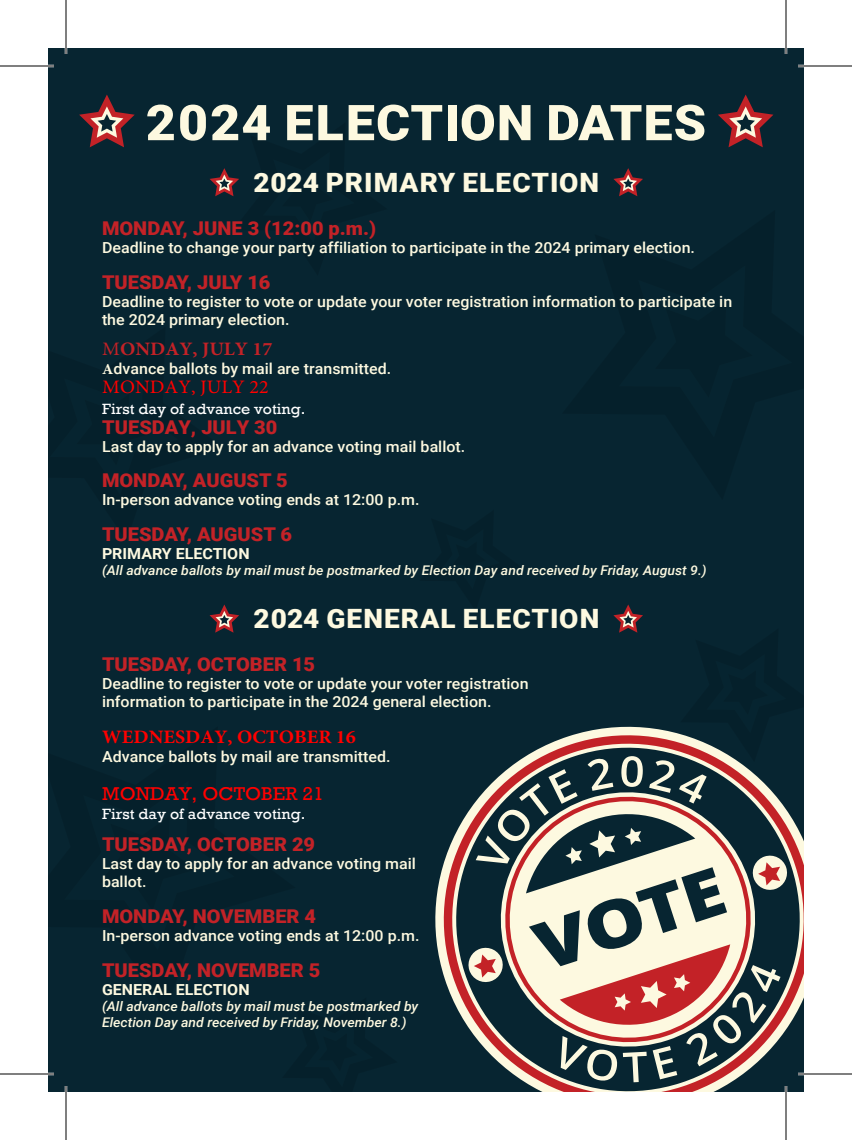
<style>
.page{position:relative;width:852px;height:1140px;background:#fff}
.page>*{position:absolute;margin:0;border:0;box-sizing:border-box;transform-origin:0 0}
.t1{font:900 49.4px "Roboto";letter-spacing:.02em;color:#fdf9e0;scale:1.05 1}
.t2{font:900 26.6px "Roboto";letter-spacing:.04em;color:#fdf9e0;scale:1.05 1}
.t3{font:900 19px "Roboto";color:#c32227;scale:1.05 1}
.t4{font:700 19px "Minion Pro";color:#f00;scale:1.05 1}
.t5{font:19px "Rockwell";color:#f00;scale:1.05 1}
.t6{font:700 19px "Minion Pro";color:#c32227;scale:1.05 1}
.t7{font:19px "Minion Pro";color:#f00;scale:1.05 1}
.t8{font:500 15.2px/18px "Roboto";color:#fdf9e0;scale:1.05 1}
.t9{font:15.2px "Rockwell";color:#fff;scale:1.05 1}
.t10{font:700 15.2px "Roboto";color:#fdf9e0;scale:1.05 1}
.t11{font:italic 500 13.4px/16px "Roboto";color:#fdf9e0;scale:1.05 1}
.s1{font-weight:400}
.s2{font-family:"Minion Pro";font-weight:700}
</style>
<div class="page">
<div style="left:48px;top:48px;width:756px;height:1044px;background:#072531"></div>
<svg style="left:525px;top:1082px;width:263px;height:10px"></svg>
<svg style="left:718px;top:95px;width:55px;height:52px"></svg>
<svg style="left:79px;top:95px;width:56px;height:52px"></svg>
<svg style="left:613px;top:168px;width:30px;height:28px"></svg>
<svg style="left:210px;top:168px;width:29px;height:29px"></svg>
<svg style="left:435px;top:604px;width:369px;height:478px"></svg>
<svg style="left:210px;top:605px;width:29px;height:28px"></svg>
<hr style="left:0;top:65px;width:54px;height:2px;background:#fff">
<hr style="left:798px;top:65px;width:54px;height:2px;background:#fff">
<hr style="left:0;top:1073px;width:54px;height:2px;background:#fff">
<hr style="left:798px;top:1073px;width:54px;height:2px;background:#fff">
<hr style="left:65px;top:0;width:2px;height:54px;background:#fff">
<hr style="left:65px;top:1086px;width:2px;height:54px;background:#fff">
<hr style="left:785px;top:0;width:2px;height:54px;background:#fff">
<hr style="left:785px;top:1086px;width:2px;height:54px;background:#fff">
<hr style="left:0;top:66px;width:54px;height:1px;background:#000">
<hr style="left:798px;top:66px;width:54px;height:1px;background:#000">
<hr style="left:0;top:1074px;width:54px;height:1px;background:#000">
<hr style="left:798px;top:1074px;width:54px;height:1px;background:#000">
<hr style="left:66px;top:0;width:1px;height:54px;background:#000">
<hr style="left:66px;top:1086px;width:1px;height:54px;background:#000">
<hr style="left:786px;top:0;width:1px;height:54px;background:#000">
<hr style="left:786px;top:1086px;width:1px;height:54px;background:#000">
<h1 class="t1" style="left:146px;top:88px;width:535px">2024 ELECTION DATES</h1>
<h2 class="t2" style="left:254px;top:163px;width:331px">2024 PRIMARY ELECTION</h2>
<p class="t3" style="left:102px;top:215px;width:263px">MONDAY, JUNE 3 (12:00 p.m.)</p>
<p class="t8" style="left:102px;top:238px;width:566px">Deadline to change your party affiliation to participate in the 2024 primary election.</p>
<p class="t3" style="left:102px;top:269px;width:162px">TUESDAY, JULY 16</p>
<p class="t8" style="left:102px;top:292px;width:602px">Deadline to register to vote or update your voter registration information to participate in the 2024 primary election.</p>
<p class="t6" style="left:102px;top:336px;width:164px"><span class="s1">M</span>ONDAY, JULY 17</p>
<p class="t8" style="left:102px;top:359px;width:277px"><span class="s2">A</span>dvance ballots by mail are transmitted.</p>
<p class="t7" style="left:102px;top:374px;width:160px">MONDAY, JULY 22</p>
<p class="t9" style="left:102px;top:400px;width:195px">First day of advance voting.</p>
<p class="t3" style="left:102px;top:414px;width:168px">TUESDAY, JULY 30</p>
<p class="t8" style="left:102px;top:437px;width:347px">Last day to apply for an advance voting mail ballot.</p>
<p class="t3" style="left:102px;top:467px;width:178px">MONDAY, AUGUST 5</p>
<p class="t8" style="left:102px;top:490px;width:304px">In-person advance voting ends at 12:00 p.m.</p>
<p class="t3" style="left:102px;top:521px;width:182px">TUESDAY, AUGUST 6</p>
<p class="t10" style="left:102px;top:543px;width:142px">PRIMARY ELECTION</p>
<p class="t11" style="left:102px;top:562px;width:578px">(All advance ballots by mail must be postmarked by Election Day and received by Friday, August 9.)</p>
<h2 class="t2" style="left:253px;top:599px;width:331px">2024 GENERAL ELECTION</h2>
<p class="t3" style="left:102px;top:651px;width:205px">TUESDAY, OCTOBER 15</p>
<p class="t8" style="left:102px;top:674px;width:408px">Deadline to register to vote or update your voter registration information to participate in the 2024 general election.</p>
<p class="t4" style="left:102px;top:723px;width:243px">WEDNESDAY, OCTOBER 16</p>
<p class="t8" style="left:102px;top:747px;width:276px">Advance ballots by mail are transmitted.</p>
<p class="t5" style="left:102px;top:783px;width:213px">MONDAY, OCTOBER 21</p>
<p class="t9" style="left:102px;top:805px;width:195px">First day of advance voting.</p>
<p class="t3" style="left:102px;top:831px;width:205px">TUESDAY, OCTOBER 29</p>
<p class="t8" style="left:102px;top:854px;width:300px">Last day to apply for an advance voting mail ballot.</p>
<p class="t3" style="left:102px;top:903px;width:206px">MONDAY, NOVEMBER 4</p>
<p class="t8" style="left:102px;top:926px;width:304px">In-person advance voting ends at 12:00 p.m.</p>
<p class="t3" style="left:102px;top:957px;width:210px">TUESDAY, NOVEMBER 5</p>
<p class="t10" style="left:102px;top:979px;width:142px">GENERAL ELECTION</p>
<p class="t11" style="left:102px;top:998px;width:303px">(All advance ballots by mail must be postmarked by<br>Election Day and received by Friday, November 8.)</p>
</div>
